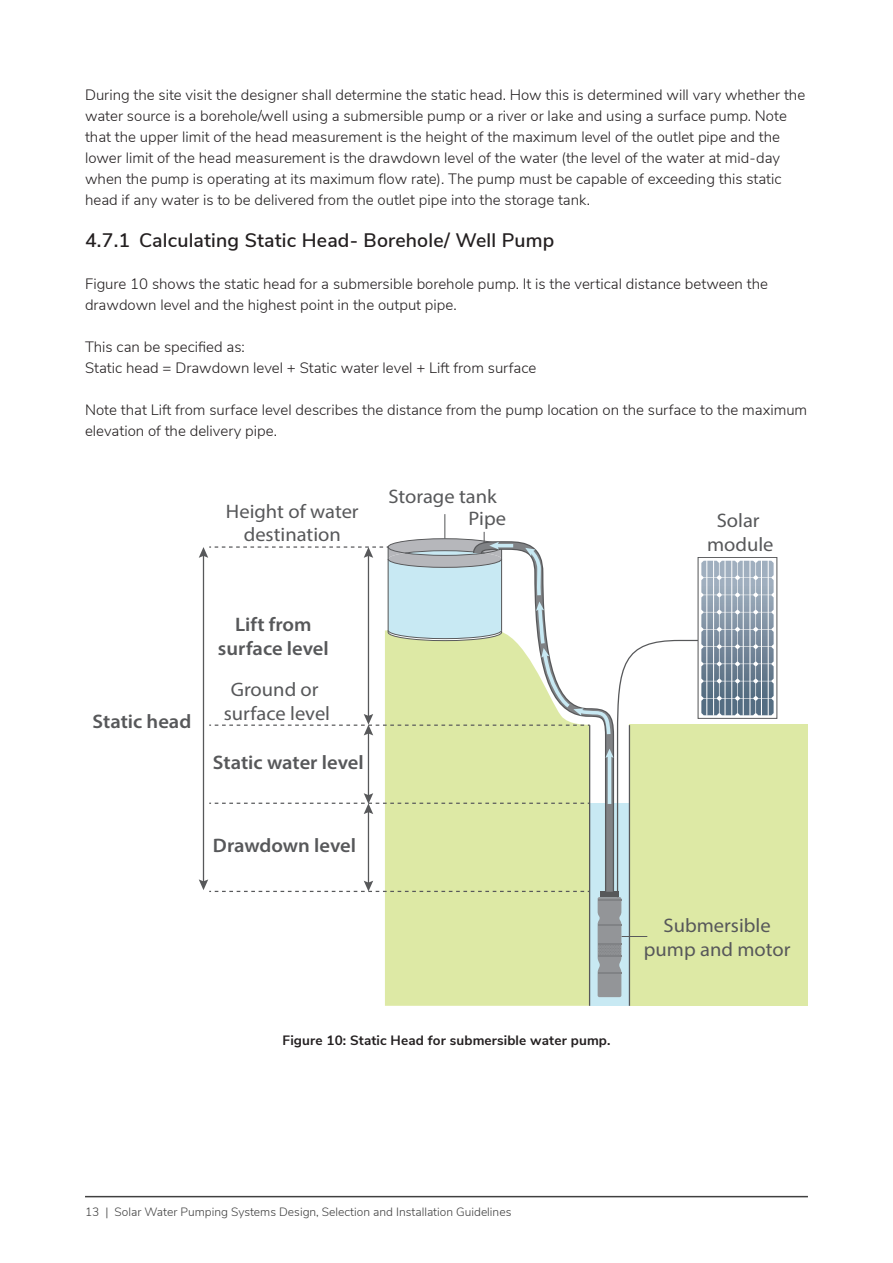
<style>
.page{position:relative;width:893px;height:1263px;background:#fff}
.page>*{position:absolute;margin:0;border:0;box-sizing:border-box;transform-origin:0 0}
.t1{font:19.65px/23.5px "Myriad Pro";color:#57585a;text-align:center;scale:1.05 1}
.t2{font:600 19.65px/23.5px "Myriad Pro";color:#57585a;text-align:center;scale:1.05 1}
.t3{font:600 19.5px "Nunito Sans";letter-spacing:.01em;color:#231f20}
.t4{font:300 15px/21px "Nunito Sans";color:#231f20}
.t5{font:700 13.5px "Nunito Sans";letter-spacing:.01em;color:#231f20}
.t6{font:300 12px "Nunito Sans";color:#404040}
</style>
<div class="page">
<hr style="left:85px;top:1196px;width:723px;height:1px;background:#404040">
<div style="left:629px;top:725px;width:179px;height:281px;background:#dde9a5"></div>
<svg style="left:385px;top:997px;width:204px;height:9px;background:#dde9a6"></svg>
<div style="left:590px;top:803px;width:39px;height:203px;background:#c8e9f3"></div>
<hr style="left:629px;top:725px;width:1px;height:281px;background:#57585a">
<hr style="left:589px;top:725px;width:1px;height:281px;background:#57585a">
<svg style="left:199px;top:514px;width:575px;height:483px"></svg>
<p class="t4" style="left:85px;top:84px;width:722px">During the site visit the designer shall determine the static head. How this is determined will vary whether the water source is a borehole/well using a submersible pump or a river or lake and using a surface pump. Note that the upper limit of the head measurement is the height of the maximum level of the outlet pipe and the lower limit of the head measurement is the drawdown level of the water (the level of the water at mid-day when the pump is operating at its maximum flow rate). The pump must be capable of exceeding this static head if any water is to be delivered from the outlet pipe into the storage tank.</p>
<p class="t3" style="left:85px;top:226px;width:471px">4.7.1 Calculating Static Head- Borehole/ Well Pump</p>
<p class="t4" style="left:85px;top:273px;width:684px">Figure 10 shows the static head for a submersible borehole pump. It is the vertical distance between the drawdown level and the highest point in the output pipe.</p>
<p class="t4" style="left:85px;top:336px;width:161px">This can be specified as:</p>
<p class="t4" style="left:85px;top:357px;width:453px">Static head = Drawdown level + Static water level + Lift from surface</p>
<p class="t4" style="left:85px;top:399px;width:724px">Note that Lift from surface level describes the distance from the pump location on the surface to the maximum elevation of the delivery pipe.</p>
<p class="t1" style="left:226px;top:499px;width:128px">Height of water destination</p>
<p class="t1" style="left:388px;top:485px;width:105px">Storage tank</p>
<p class="t1" style="left:469px;top:506px;width:37px">Pipe</p>
<p class="t2" style="left:93px;top:709px;width:96px">Static head</p>
<p class="t2" style="left:218px;top:612px;width:107px">Lift from surface level</p>
<p class="t1" style="left:224px;top:678px;width:103px">Ground or surface level</p>
<p class="t2" style="left:213px;top:750px;width:145px">Static water level</p>
<p class="t2" style="left:213px;top:833px;width:138px">Drawdown level</p>
<p class="t5" style="left:283px;top:1030px;width:329px">Figure 10: Static Head for submersible water pump.</p>
<p class="t1" style="left:707px;top:508px;width:65px">Solar module</p>
<p class="t1" style="left:644px;top:913px;width:141px">Submersible pump and motor</p>
<p class="t6" style="left:85px;top:1203px;width:428px">13 | Solar Water Pumping Systems Design, Selection and Installation Guidelines</p>
</div>
